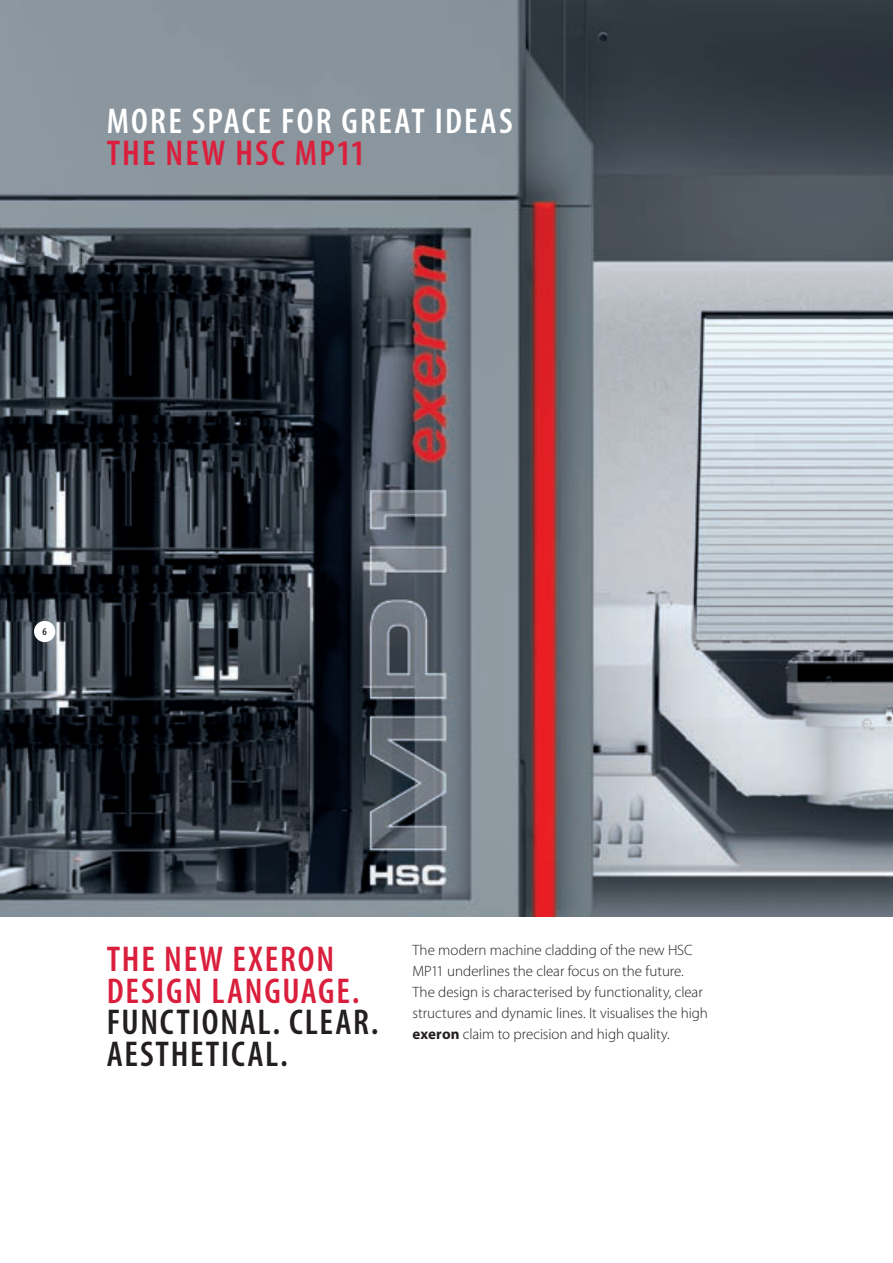
<style>
.page{position:relative;width:893px;height:1263px;background:#fff}
.page>*{position:absolute;margin:0;border:0;box-sizing:border-box;transform-origin:0 0}
.t1{font:600 condensed 36px/31.5px "Myriad Pro";letter-spacing:.05em;color:#da1f3d}
.t2{font:600 condensed 36px/31.5px "Myriad Pro";letter-spacing:.05em;color:#231f20}
.t3{font:600 condensed 36px "Myriad Pro";letter-spacing:.06em;color:#fff}
.t4{font:300 15px/21px "Myriad Pro";letter-spacing:-.005em;color:#231f20}
.t5{font:600 condensed 10.5px "Myriad Pro";color:#231f20}
.s1{font-weight:700}
</style>
<div class="page">
<img style="left:0;top:0;width:893px;height:916px">
<div style="left:34px;top:621px;width:21px;height:21px;background:#fff;border-radius:50%"></div>
<h1 class="t3" style="left:107px;top:102px;width:407px">MORE SPACE FOR GREAT IDEAS</h1>
<h1 class="t1" style="left:107px;top:138px;width:260px">THE NEW HSC MP11</h1>
<p class="t5" style="left:43px;top:626px;width:6px">6</p>
<h1 class="t1" style="left:107px;top:944px;width:254px">THE NEW EXERON<br>DESIGN LANGUAGE.</h1>
<h1 class="t2" style="left:107px;top:1007px;width:274px">FUNCTIONAL. CLEAR.<br>AESTHETICAL.</h1>
<p class="t4" style="left:412px;top:940px;width:297px">The modern machine cladding of the new HSC MP11 underlines the clear focus on the future.<br>The design is characterised by functionality, clear structures and dynamic lines. It visualises the high <span class="s1">exeron</span> claim to precision and high quality.</p>
</div>
